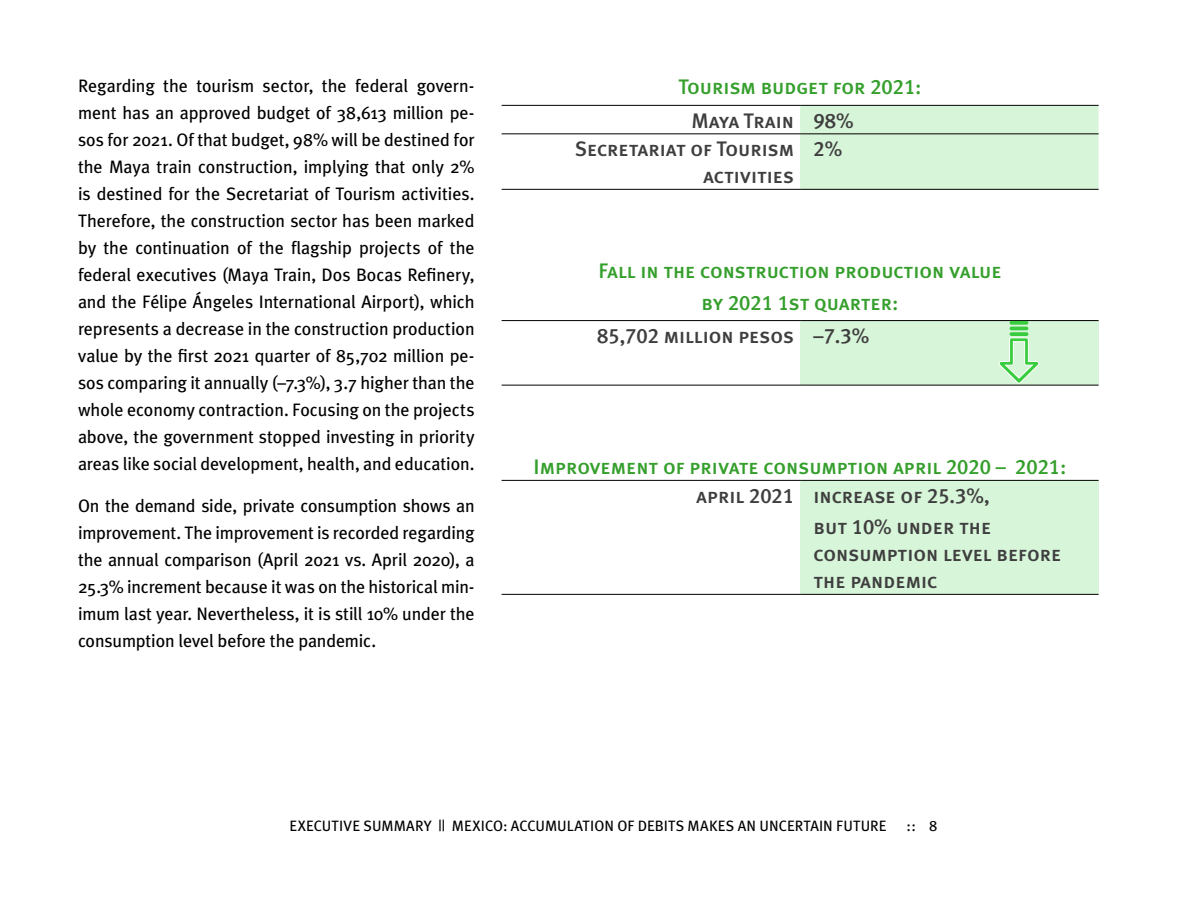
<style>
.page{position:relative;width:1188px;height:918px;background:#fff}
.page>*{position:absolute;margin:0;border:0;box-sizing:border-box;transform-origin:0 0}
.t1{font:21px/31.5px "Meta Plus Medium Caps";color:#3f3e3f;text-align:right}
.t2{font:21px/31.5px "Meta Plus Medium Caps";color:#359f2c;text-align:center}
.t3{font:18px/27px "Meta Plus";letter-spacing:-.01em;color:#000;text-align:justify}
.t4{font:15px "Meta Plus";letter-spacing:.005em;color:#000}
</style>
<div class="page">
<div style="left:800px;top:106px;width:299px;height:83px;background:#d7f5d8"></div>
<hr style="left:502px;top:105px;width:298px;height:1px;background:#000">
<hr style="left:800px;top:105px;width:299px;height:1px;background:#000">
<hr style="left:502px;top:133px;width:298px;height:1px;background:#000">
<hr style="left:800px;top:133px;width:299px;height:1px;background:#000">
<hr style="left:502px;top:189px;width:298px;height:1px;background:#000">
<hr style="left:800px;top:189px;width:299px;height:1px;background:#000">
<div style="left:800px;top:321px;width:299px;height:64px;background:#d7f5d8"></div>
<hr style="left:502px;top:320px;width:298px;height:1px;background:#000">
<hr style="left:502px;top:385px;width:298px;height:1px;background:#000">
<hr style="left:800px;top:320px;width:299px;height:1px;background:#000">
<hr style="left:800px;top:385px;width:299px;height:1px;background:#000">
<div style="left:800px;top:480px;width:299px;height:114px;background:#d7f5d8"></div>
<hr style="left:502px;top:480px;width:298px;height:1px;background:#000">
<hr style="left:502px;top:594px;width:298px;height:1px;background:#000">
<hr style="left:800px;top:480px;width:299px;height:1px;background:#000">
<hr style="left:800px;top:594px;width:299px;height:1px;background:#000">
<svg style="left:999px;top:337px;width:40px;height:46px"></svg>
<svg style="left:1010px;top:332px;width:18px;height:4px"></svg>
<hr style="left:1010px;top:327px;width:18px;height:3px;background:#39cc3e;border-radius:2px">
<svg style="left:1010px;top:321px;width:18px;height:4px"></svg>
<p class="t3" style="left:78px;top:72px;width:398px">Regarding the tourism sector, the federal govern&shy;ment has an approved budget of 38,613 million pe&shy;sos for 2021. Of that budget, 98% will be destined for the Maya train construction, implying that only 2% is destined for the Secretariat of Tourism activities.<br>Therefore, the construction sector has been marked by the continuation of the flagship projects of the federal executives (Maya Train, Dos Bocas Refinery, and the Félipe Ángeles International Airport), which represents a decrease in the construction production value by the first 2021 quarter of 85,702 million pe&shy;sos comparing it annually (–7.3%), 3.7 higher than the whole economy contraction. Focusing on the projects above, the government stopped investing in priority areas like social development, health, and education.</p>
<p class="t3" style="left:78px;top:492px;width:398px">On the demand side, private consumption shows an improvement. The improvement is recorded regarding the annual comparison (April 2021 vs. April 2020), a 25.3% increment because it was on the historical min&shy;imum last year. Nevertheless, it is still 10% under the consumption level before the pandemic.</p>
<p class="t2" style="left:679px;top:71px;width:245px">Tourism budget for 2021:</p>
<p class="t1" style="left:691px;top:105px;width:164px">Maya Train 98%</p>
<p class="t1" style="left:575px;top:133px;width:220px">Secretariat of Tourism</p>
<p class="t1" style="left:703px;top:160px;width:92px">activities</p>
<p class="t1" style="left:814px;top:133px;width:30px">2%</p>
<p class="t2" style="left:599px;top:255px;width:405px">Fall in the construction production value by 2021 1st quarter:</p>
<p class="t1" style="left:597px;top:320px;width:274px">85,702 million pesos –7.3%</p>
<p class="t2" style="left:534px;top:451px;width:534px">Improvement of private consumption april 2020 – 2021:</p>
<p class="t1" style="left:696px;top:480px;width:297px">april 2021 increase of 25.3%, but 10% under the</p>
<p class="t1" style="left:814px;top:540px;width:249px;line-height:27px;text-align:left">consumption level before the pandemic</p>
<p class="t4" style="left:290px;top:817px;width:599px">EXECUTIVE SUMMARY || MEXICO: ACCUMULATION OF DEBITS MAKES AN UNCERTAIN FUTURE</p>
<p class="t4" style="left:907px;top:817px;width:32px">:: 8</p>
</div>
